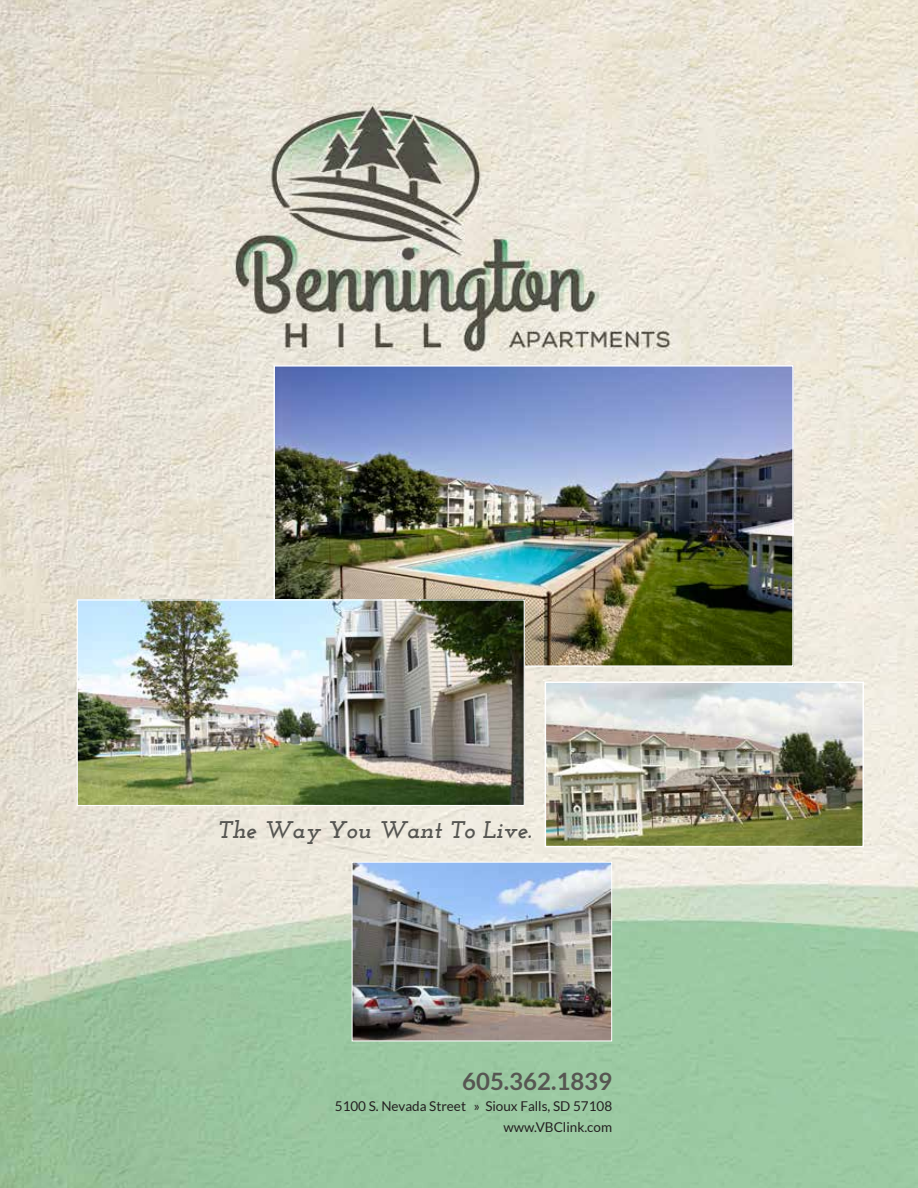
<style>
.page{position:relative;width:918px;height:1188px;background:#fff}
.page>*{position:absolute;margin:0;border:0;box-sizing:border-box;transform-origin:0 0}
.t1{font:italic 700 24px "Josefin Slab";color:#565652}
.t2{font:700 24px "Lato";color:#565652}
.t3{font:13.5px/21px "Lato";color:#231f20;text-align:right}
</style>
<div class="page">
<img style="left:0;top:0;width:918px;height:1188px">
<img style="left:354px;top:864px;width:256px;height:175px">
<div style="left:352px;top:862px;width:260px;height:179px;border:1px solid #fff"></div>
<img style="left:276px;top:368px;width:515px;height:296px">
<div style="left:273px;top:365px;width:521px;height:302px;border:2px solid #fff"></div>
<img style="left:548px;top:684px;width:313px;height:160px">
<div style="left:545px;top:681px;width:319px;height:166px;border:2px solid #fff"></div>
<img style="left:79px;top:601px;width:444px;height:203px">
<div style="left:77px;top:599px;width:448px;height:207px;border:1px solid #fff"></div>
<h1 class="t1" style="left:217px;top:815px;width:316px">The Way You Want To Live.</h1>
<h1 class="t2" style="left:462px;top:1067px;width:151px">605.362.1839</h1>
<p class="t3" style="left:335px;top:1095px;width:279px">5100 S. Nevada Street » Sioux Falls, SD 57108 www.VBClink.com</p>
</div>
